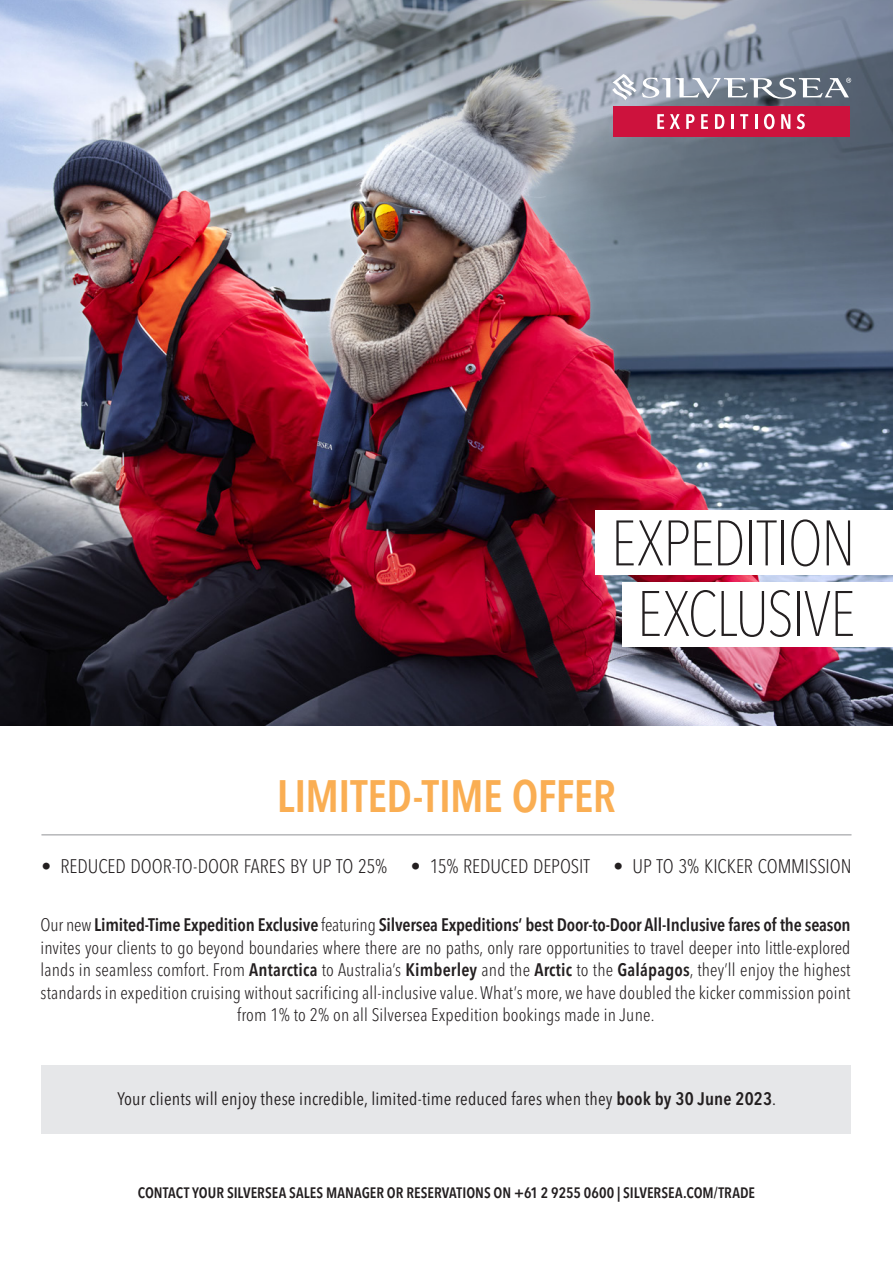
<style>
.page{position:relative;width:893px;height:1263px;background:#fff}
.page>*{position:absolute;margin:0;border:0;box-sizing:border-box;transform-origin:0 0}
.t1{font:100 condensed 63.45px/70.5px "Avenir Next LT Pro";letter-spacing:-.025em;color:#231f20;text-align:center}
.t2{font:600 condensed 45px "Avenir Next LT Pro";letter-spacing:-.015em;color:#faae53}
.t3{font:300 condensed 19.5px "Avenir Next LT Pro";letter-spacing:-.005em;color:#231f20}
.t4{font:300 condensed 18px/22.5px "Avenir Next LT Pro";letter-spacing:.01em;color:#231f20;text-align:center}
.t5{font:condensed 18px "Avenir Next LT Pro";letter-spacing:.01em;color:#231f20}
.t6{font:600 condensed 15px "Avenir Next LT Pro";color:#231f20}
.s1{font-weight:600}
</style>
<div class="page">
<div style="left:41px;top:1065px;width:810px;height:68px;background:#e6e7e9"></div>
<img style="left:0;top:0;width:893px;height:725px">
<img style="left:157px;top:0;width:736px;height:559px">
<div style="left:595px;top:510px;width:298px;height:65px;background:#fff"></div>
<div style="left:622px;top:582px;width:271px;height:64px;background:#fff"></div>
<hr style="left:41px;top:834px;width:810px;height:1px;background:#9d9fa2">
<svg style="left:612px;top:74px;width:24px;height:26px"></svg>
<svg style="left:642px;top:78px;width:209px;height:21px"></svg>
<div style="left:613px;top:106px;width:236px;height:31px;background:#cd123d"></div>
<svg style="left:657px;top:114px;width:7px;height:15px"></svg>
<svg style="left:670px;top:114px;width:10px;height:15px"></svg>
<svg style="left:686px;top:114px;width:8px;height:15px"></svg>
<svg style="left:701px;top:114px;width:7px;height:15px"></svg>
<svg style="left:715px;top:114px;width:9px;height:15px"></svg>
<hr style="left:731px;top:114px;width:3px;height:15px;background:#fff">
<svg style="left:740px;top:114px;width:8px;height:15px"></svg>
<svg style="left:755px;top:114px;width:2px;height:15px"></svg>
<svg style="left:764px;top:114px;width:11px;height:15px"></svg>
<svg style="left:781px;top:114px;width:9px;height:15px"></svg>
<svg style="left:797px;top:114px;width:8px;height:15px"></svg>
<h1 class="t1" style="left:611px;top:508px;width:246px">EXPEDITION<br>EXCLUSIVE</h1>
<h2 class="t2" style="left:277px;top:768px;width:341px">LIMITED-TIME OFFER</h2>
<p class="t3" style="left:41px;top:855px;width:811px">• REDUCED DOOR-TO-DOOR FARES BY UP TO 25% • 15% REDUCED DEPOSIT • UP TO 3% KICKER COMMISSION</p>
<p class="t4" style="left:41px;top:913px;width:812px">Our new <span class="s1">Limited-Time Expedition Exclusive</span> featuring <span class="s1">Silversea Expeditions’ best Door-to-Door All-Inclusive fares of the season </span>invites your clients to go beyond boundaries where there are no paths, only rare opportunities to travel deeper into little-explored lands in seamless comfort. From <span class="s1">Antarctica</span> to Australia’s <span class="s1">Kimberley</span> and the <span class="s1">Arctic</span> to the <span class="s1">Galápagos</span>, they’ll enjoy the highest standards in expedition cruising without sacrificing all-inclusive value. What’s more, we have doubled the kicker commission point from 1% to 2% on all Silversea Expedition bookings made in June.</p>
<p class="t5" style="left:117px;top:1088px;width:660px">Your clients will enjoy these incredible, limited-time reduced fares when they <span class="s1">book by 30 June 2023</span>.</p>
<p class="t6" style="left:138px;top:1184px;width:619px">CONTACT YOUR SILVERSEA SALES MANAGER OR RESERVATIONS ON +61 2 9255 0600 | SILVERSEA.COM/TRADE</p>
</div>
